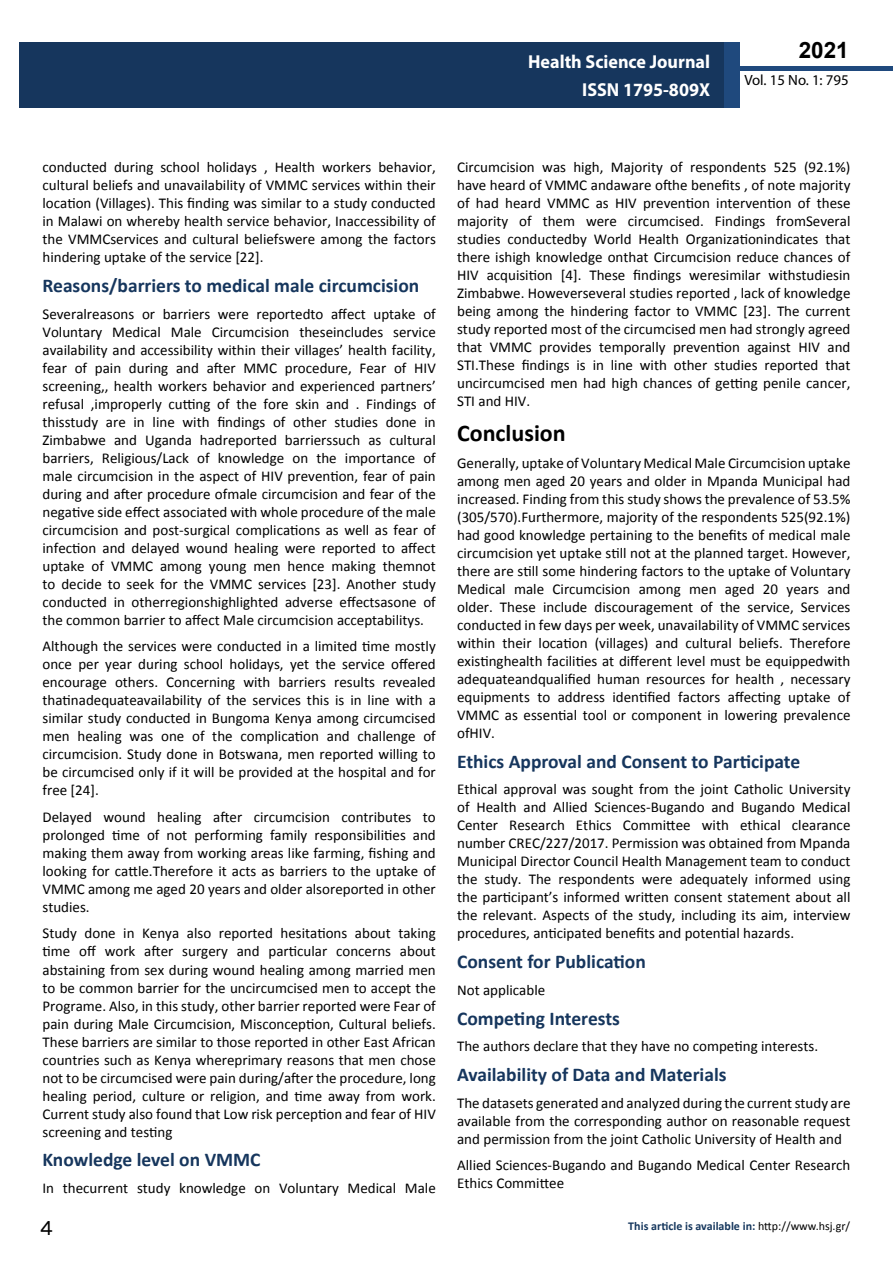
<style>
.page{position:relative;width:893px;height:1263px;background:#fff}
.page>*{position:absolute;margin:0;border:0;box-sizing:border-box;transform-origin:0 0}
.t1{font:25.5px "Tunga";color:#000}
.t2{font:700 24px "Calibri";color:#000}
.t3{font:700 22.5px "Arial";color:#000}
.t4{font:700 19.5px "Calibri";color:#16365d}
.t5{font:700 18.75px/27.2px "Myriad Pro";color:#fff;text-align:right;scale:.96 1}
.t6{font:15px/18px "Calibri";color:#000;text-align:justify}
.t7{font:14.85px "Myriad Pro";color:#000}
.t8{font:700 12px "Calibri";color:#16375d}
.s1{font-weight:400;color:#000}
</style>
<div class="page">
<div style="left:722px;top:66px;width:171px;height:5px;background:#1f497d"></div>
<div style="left:19px;top:42px;width:706px;height:66px;background:#16365d"></div>
<div style="left:725px;top:42px;width:15px;height:66px;background:#1f497d"></div>
<p class="t5" style="left:528px;top:48px;width:191px">Health Science Journal<br>ISSN 1795-809X</p>
<h3 class="t3" style="left:799px;top:35px;width:52px">2021</h3>
<p class="t7" style="left:744px;top:71px;width:106px">Vol. 15 No. 1: 795</p>
<p class="t6" style="left:43px;top:158px;width:395px">conducted during school holidays , Health workers behavior, cultural beliefs and unavailability of VMMC services within their location (Villages). This finding was similar to a study conducted in Malawi on whereby health service behavior, Inaccessibility of the VMMCservices and cultural beliefswere among the factors hindering uptake of the service [22].</p>
<h3 class="t4" style="left:43px;top:273px;width:378px">Reasons/barriers to medical male circumcision</h3>
<p class="t6" style="left:43px;top:305px;width:395px">Severalreasons or barriers were reportedto affect uptake of Voluntary Medical Male Circumcision theseincludes service availability and accessibility within their villages’ health facility, fear of pain during and after MMC procedure, Fear of HIV screening,, health workers behavior and experienced partners’ refusal ,improperly cutting of the fore skin and . Findings of thisstudy are in line with findings of other studies done in Zimbabwe and Uganda hadreported barrierssuch as cultural barriers, Religious/Lack of knowledge on the importance of male circumcision in the aspect of HIV prevention, fear of pain during and after procedure ofmale circumcision and fear of the negative side effect associated with whole procedure of the male circumcision and post-surgical complications as well as fear of infection and delayed wound healing were reported to affect uptake of VMMC among young men hence making themnot to decide to seek for the VMMC services [23]. Another study conducted in otherregionshighlighted adverse effectsasone of the common barrier to affect Male circumcision acceptabilitys.</p>
<p class="t6" style="left:43px;top:637px;width:395px">Although the services were conducted in a limited time mostly once per year during school holidays, yet the service offered encourage others. Concerning with barriers results revealed thatinadequateavailability of the services this is in line with a similar study conducted in Bungoma Kenya among circumcised men healing was one of the complication and challenge of circumcision. Study done in Botswana, men reported willing to be circumcised only if it will be provided at the hospital and for free [24].</p>
<p class="t6" style="left:43px;top:808px;width:395px">Delayed wound healing after circumcision contributes to prolonged time of not performing family responsibilities and making them away from working areas like farming, fishing and looking for cattle.Therefore it acts as barriers to the uptake of VMMC among me aged 20 years and older alsoreported in other studies.</p>
<p class="t6" style="left:43px;top:924px;width:395px">Study done in Kenya also reported hesitations about taking time off work after surgery and particular concerns about abstaining from sex during wound healing among married men to be common barrier for the uncircumcised men to accept the Programe. Also, in this study, other barrier reported were Fear of pain during Male Circumcision, Misconception, Cultural beliefs.<br>These barriers are similar to those reported in other East African countries such as Kenya whereprimary reasons that men chose not to be circumcised were pain during/after the procedure, long healing period, culture or religion, and time away from work.<br>Current study also found that Low risk perception and fear of HIV screening and testing</p>
<h3 class="t4" style="left:43px;top:1147px;width:220px">Knowledge level on VMMC</h3>
<p class="t6" style="left:43px;top:1179px;width:395px">In thecurrent study knowledge on Voluntary Medical Male</p>
<p class="t6" style="left:457px;top:158px;width:395px">Circumcision was high, Majority of respondents 525 (92.1%) have heard of VMMC andaware ofthe benefits , of note majority of had heard VMMC as HIV prevention intervention of these majority of them were circumcised. Findings fromSeveral studies conductedby World Health Organizationindicates that there ishigh knowledge onthat Circumcision reduce chances of HIV acquisition [4]. These findings weresimilar withstudiesin Zimbabwe. Howeverseveral studies reported , lack of knowledge being among the hindering factor to VMMC [23]. The current study reported most of the circumcised men had strongly agreed that VMMC provides temporally prevention against HIV and STI.These findings is in line with other studies reported that uncircumcised men had high chances of getting penile cancer, STI and HIV.</p>
<h2 class="t2" style="left:457px;top:418px;width:110px">Conclusion</h2>
<p class="t6" style="left:457px;top:454px;width:395px">Generally, uptake of Voluntary Medical Male Circumcision uptake among men aged 20 years and older in Mpanda Municipal had increased. Finding from this study shows the prevalence of 53.5% (305/570).Furthermore, majority of the respondents 525(92.1%) had good knowledge pertaining to the benefits of medical male circumcision yet uptake still not at the planned target. However, there are still some hindering factors to the uptake of Voluntary Medical male Circumcision among men aged 20 years and older. These include discouragement of the service, Services conducted in few days per week, unavailability of VMMC services within their location (villages) and cultural beliefs. Therefore existinghealth facilities at different level must be equippedwith adequateandqualified human resources for health , necessary equipments to address identified factors affecting uptake of VMMC as essential tool or component in lowering prevalence ofHIV.</p>
<h3 class="t4" style="left:457px;top:749px;width:345px">Ethics Approval and Consent to Participate</h3>
<p class="t6" style="left:457px;top:780px;width:395px">Ethical approval was sought from the joint Catholic University of Health and Allied Sciences-Bugando and Bugando Medical Center Research Ethics Committee with ethical clearance number CREC/227/2017. Permission was obtained from Mpanda Municipal Director Council Health Management team to conduct the study. The respondents were adequately informed using the participant’s informed written consent statement about all the relevant. Aspects of the study, including its aim, interview procedures, anticipated benefits and potential hazards.</p>
<h3 class="t4" style="left:457px;top:949px;width:190px">Consent for Publication</h3>
<p class="t6" style="left:457px;top:981px;width:90px">Not applicable</p>
<h3 class="t4" style="left:457px;top:1006px;width:164px">Competing Interests</h3>
<p class="t6" style="left:457px;top:1037px;width:363px">The authors declare that they have no competing interests.</p>
<h3 class="t4" style="left:457px;top:1062px;width:271px">Availability of Data and Materials</h3>
<p class="t6" style="left:457px;top:1094px;width:395px">The datasets generated and analyzed during the current study are available from the corresponding author on reasonable request and permission from the joint Catholic University of Health and</p>
<p class="t6" style="left:457px;top:1156px;width:395px">Allied Sciences-Bugando and Bugando Medical Center Research<br>Ethics Committee</p>
<h1 class="t1" style="left:40px;top:1211px;width:15px">4</h1>
<p class="t8" style="left:628px;top:1218px;width:223px">This article is available in: <span class="s1">http://www.hsj.gr/</span></p>
</div>
